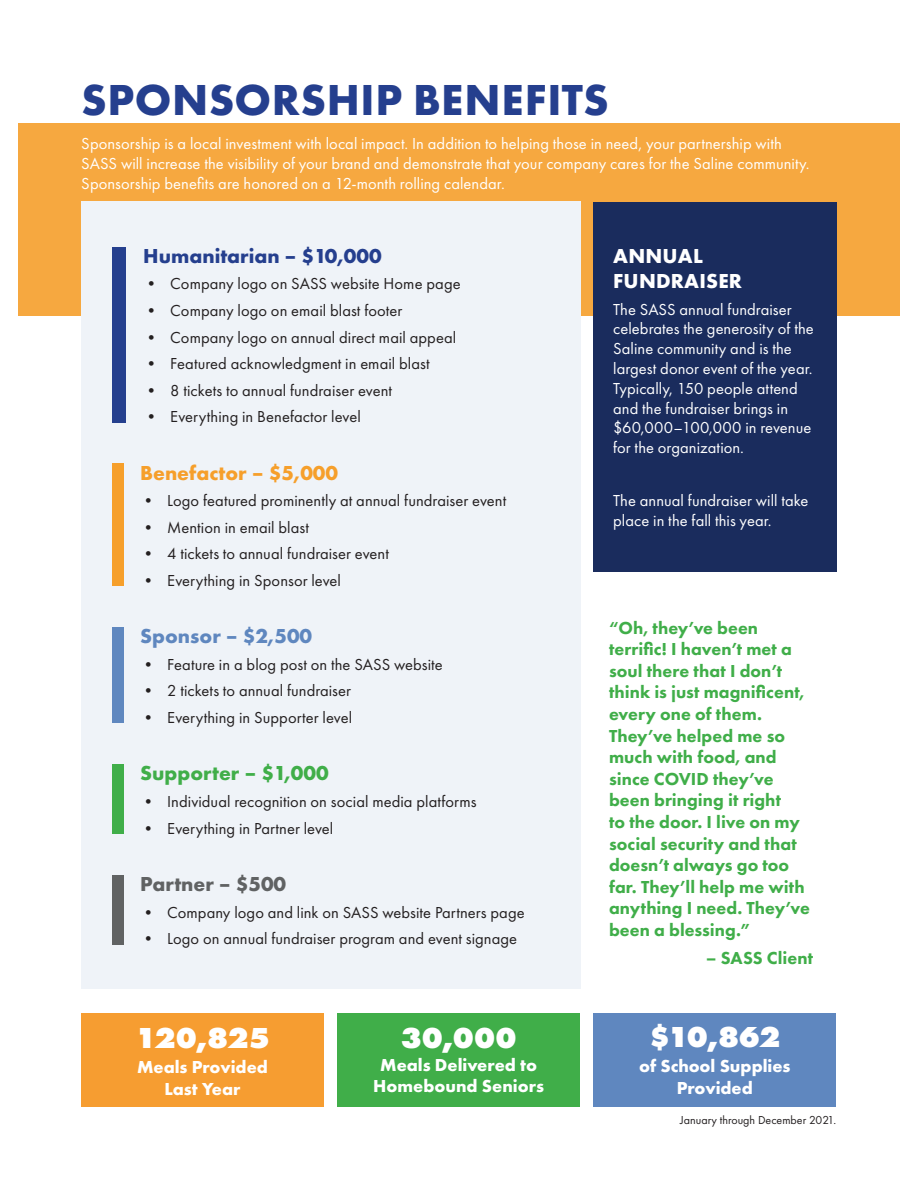
<style>
.page{position:relative;width:918px;height:1188px;background:#fff}
.page>*{position:absolute;margin:0;border:0;box-sizing:border-box;transform-origin:0 0}
.t1{font:700 45px "Futura PT";letter-spacing:.01em;color:#253f8e}
.Fact_Number{font:800 30px "Futura PT";letter-spacing:-.01em;color:#fff}
.Sponsorship_Level{font:700 21px "Futura PT";color:#253f8e}
.Sponsorship_Level-2{font:700 21px "Futura PT";color:#f69f2b}
.Sponsorship_Level-3{font:700 21px/25.2px "Futura PT";letter-spacing:.01em;color:#fff}
.Sponsorship_Level-4{font:700 21px "Futura PT";color:#40ae49}
.Sponsorship_Level-5{font:700 21px "Futura PT";color:#5f87bf}
.Sponsorship_Level-6{font:700 21px "Futura PT";color:#606263}
.Body{font:800 18px/21.6px "Futura PT";letter-spacing:.005em;color:#40ae49}
.Fact{font:700 18px/21.6px "Futura PT";color:#fff;text-align:center}
.t2{font:16.5px "Futura PT";letter-spacing:.005em;color:#231f20}
.Body-2{font:16.5px/19.8px "Futura PT";letter-spacing:.005em;color:#fff}
.t3{font:12px "Futura PT";color:#231f20}
</style>
<div class="page">
<div style="left:18px;top:123px;width:882px;height:193px;background:#f6a840"></div>
<div style="left:81px;top:202px;width:499px;height:787px;background:#eff3f8"></div>
<div style="left:593px;top:202px;width:244px;height:369px;background:#1a2c5d"></div>
<div style="left:337px;top:1013px;width:243px;height:93px;background:#40ae49"></div>
<div style="left:81px;top:1014px;width:243px;height:93px;background:#f69d31"></div>
<div style="left:593px;top:1013px;width:243px;height:93px;background:#5f87bf"></div>
<div style="left:112px;top:247px;width:14px;height:175px;background:#253f8e"></div>
<div style="left:112px;top:464px;width:12px;height:122px;background:#f69f2b"></div>
<div style="left:112px;top:764px;width:12px;height:70px;background:#40ae49"></div>
<div style="left:112px;top:627px;width:12px;height:96px;background:#5f87bf"></div>
<div style="left:112px;top:875px;width:12px;height:69px;background:#606263"></div>
<h1 class="t1" style="left:81px;top:71px;width:529px">SPONSORSHIP BENEFITS</h1>
<p class="Body-2" style="left:81px;top:134px;width:730px">Sponsorship is a local investment with local impact. In addition to helping those in need, your partnership with<br>SASS will increase the visibility of your brand and demonstrate that your company cares for the Saline community.<br>Sponsorship benefits are honored on a 12-month rolling calendar.</p>
<p class="Sponsorship_Level" style="left:143px;top:242px;width:240px">Humanitarian – $10,000</p>
<p class="t2" style="left:143px;top:274px;width:319px">• Company logo on SASS website Home page</p>
<p class="t2" style="left:143px;top:301px;width:261px">• Company logo on email blast footer</p>
<p class="t2" style="left:143px;top:327px;width:314px">• Company logo on annual direct mail appeal</p>
<p class="t2" style="left:143px;top:354px;width:288px">• Featured acknowledgment in email blast</p>
<p class="t2" style="left:143px;top:380px;width:250px">• 8 tickets to annual fundraiser event</p>
<p class="t2" style="left:143px;top:407px;width:219px">• Everything in Benefactor level</p>
<p class="Sponsorship_Level-2" style="left:140px;top:459px;width:199px">Benefactor – $5,000</p>
<p class="t2" style="left:140px;top:491px;width:368px">• Logo featured prominently at annual fundraiser event</p>
<p class="t2" style="left:140px;top:517px;width:170px">• Mention in email blast</p>
<p class="t2" style="left:140px;top:544px;width:250px">• 4 tickets to annual fundraiser event</p>
<p class="t2" style="left:140px;top:571px;width:202px">• Everything in Sponsor level</p>
<p class="Sponsorship_Level-5" style="left:140px;top:623px;width:174px">Sponsor – $2,500</p>
<p class="t2" style="left:140px;top:655px;width:304px">• Feature in a blog post on the SASS website</p>
<p class="t2" style="left:140px;top:681px;width:212px">• 2 tickets to annual fundraiser</p>
<p class="t2" style="left:140px;top:708px;width:213px">• Everything in Supporter level</p>
<p class="Sponsorship_Level-4" style="left:140px;top:760px;width:190px">Supporter – $1,000</p>
<p class="t2" style="left:140px;top:792px;width:338px">• Individual recognition on social media platforms</p>
<p class="t2" style="left:140px;top:818px;width:195px">• Everything in Partner level</p>
<p class="Sponsorship_Level-6" style="left:140px;top:870px;width:148px">Partner – $500</p>
<p class="t2" style="left:140px;top:902px;width:386px">• Company logo and link on SASS website Partners page</p>
<p class="t2" style="left:140px;top:929px;width:379px">• Logo on annual fundraiser program and event signage</p>
<p class="Fact_Number" style="left:135px;top:1019px;width:136px">120,825</p>
<p class="Fact_Number" style="left:401px;top:1019px;width:117px">30,000</p>
<p class="Fact" style="left:373px;top:1053px;width:172px">Meals Delivered to<br>Homebound Seniors</p>
<p class="Fact" style="left:137px;top:1056px;width:132px">Meals Provided<br>Last Year</p>
<p class="Sponsorship_Level-3" style="left:613px;top:243px;width:130px">ANNUAL<br>FUNDRAISER</p>
<p class="Body-2" style="left:613px;top:299px;width:202px">The SASS annual fundraiser celebrates the generosity of the<br>Saline community and is the largest donor event of the year.<br>Typically, 150 people attend and the fundraiser brings in $60,000–100,000 in revenue for the organization.</p>
<p class="Body-2" style="left:613px;top:491px;width:197px">The annual fundraiser will take place in the fall this year.</p>
<p class="Body" style="left:609px;top:617px;width:202px">“Oh, they’ve been terrific! I haven’t met a soul there that I don’t think is just magnificent, every one of them.<br>They’ve helped me so much with food, and since COVID they’ve been bringing it right<br>to the door. I live on my social security and that doesn’t always go too far. They’ll help me with anything I need. They’ve been a blessing.”</p>
<p class="Body" style="left:706px;top:947px;width:109px">– SASS Client</p>
<p class="Fact_Number" style="left:649px;top:1018px;width:133px">$10,862</p>
<p class="Fact" style="left:639px;top:1055px;width:153px">of School Supplies<br>Provided</p>
<p class="t3" style="left:680px;top:1113px;width:158px">January through December 2021.</p>
</div>
